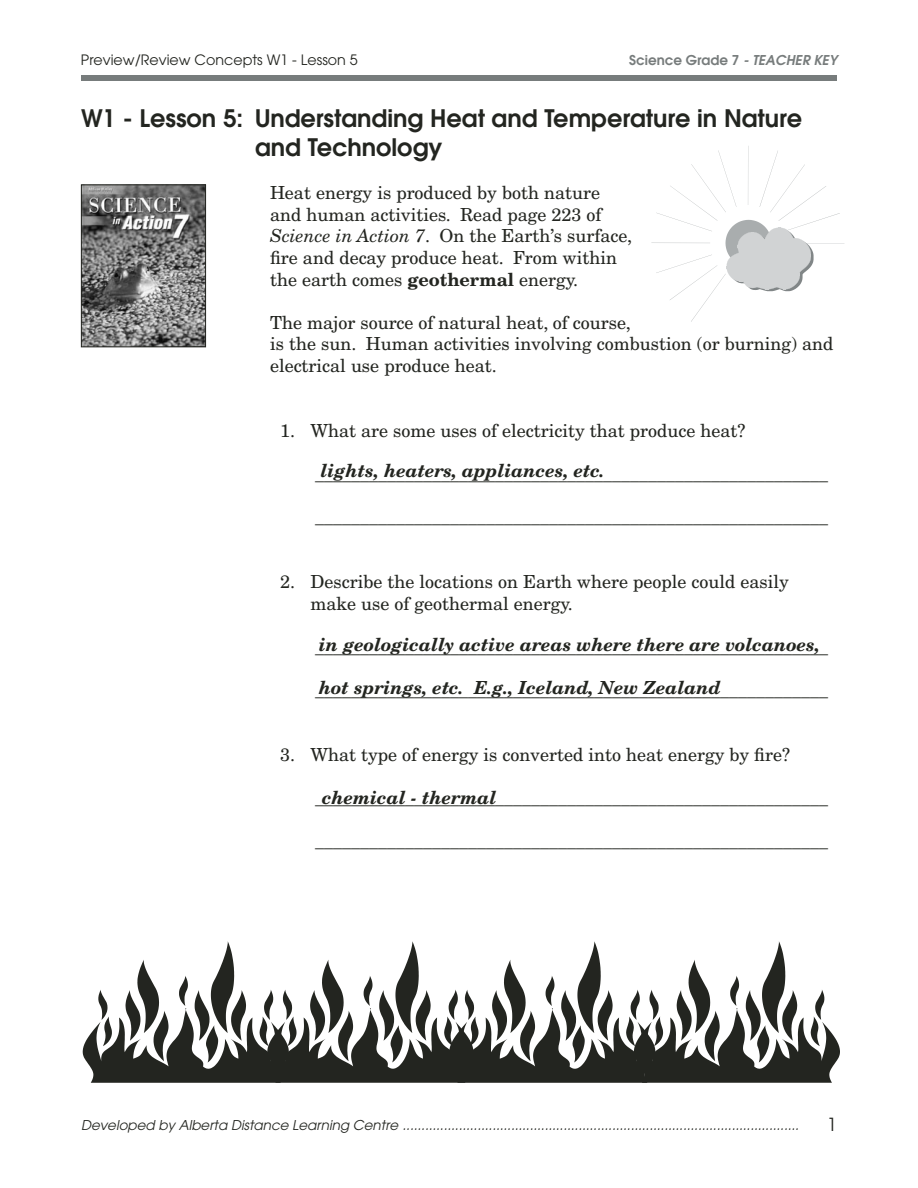
<style>
.page{position:relative;width:918px;height:1188px;background:#fff}
.page>*{position:absolute;margin:0;border:0;box-sizing:border-box;transform-origin:0 0}
.Level_1{font:600 24px/28.8px "Avant Garde";color:#232520}
.Hanging_indent__s{font:18px/21.6px "New Century Schlbk";color:#232520}
.Body_text{font:18px/21.6px "New Century Schlbk";color:#232520}
.indented_answers{font:italic 700 18px "New Century Schlbk";color:#232520}
.Hanging_indent__s-2{font:italic 700 18px "New Century Schlbk";color:#232520}
.t1{font:18px "Avant Garde";color:#232520}
.t2{font:14.25px "Avant Garde";color:#232520}
.t3{font:italic 13.5px "Avant Garde";color:#232520}
.t4{font:600 13.5px "Avant Garde";color:#777c7c}
.s1{font-style:italic}
.s2{font-weight:700}
</style>
<div class="page">
<div style="left:81px;top:75px;width:756px;height:6px;background:#777c7c"></div>
<svg style="left:651px;top:146px;width:193px;height:175px"></svg>
<svg style="left:83px;top:941px;width:757px;height:142px"></svg>
<img style="left:83px;top:186px;width:121px;height:159px">
<div style="left:81px;top:184px;width:125px;height:163px;border:1px solid #232520"></div>
<p class="t2" style="left:81px;top:51px;width:278px">Preview/Review Concepts W1 - Lesson 5</p>
<p class="t4" style="left:629px;top:51px;width:210px">Science Grade 7 <span class="s1">- TEACHER KEY</span></p>
<p class="Level_1" style="left:255px;top:104px;width:549px;text-indent:-174px">W1 - Lesson 5: Understanding Heat and Temperature in Nature and Technology</p>
<p class="Body_text" style="left:270px;top:182px;width:364px">Heat energy is produced by both nature and human activities. Read page 223 of <span class="s1">Science in Action 7</span>. On the Earth’s surface, fire and decay produce heat. From within the earth comes <span class="s2">geothermal</span> energy.</p>
<p class="Body_text" style="left:270px;top:312px;width:565px">The major source of natural heat, of course,<br>is the sun. Human activities involving combustion (or burning) and electrical use produce heat.</p>
<p class="Hanging_indent__s" style="left:280px;top:420px;width:467px">1. What are some uses of electricity that produce heat?</p>
<p class="indented_answers" style="left:321px;top:459px;width:286px">lights, heaters, appliances, etc.</p>
<p class="Hanging_indent__s" style="left:315px;top:463px;width:514px">_________________________________________________________</p>
<p class="Hanging_indent__s" style="left:315px;top:506px;width:514px">_________________________________________________________</p>
<p class="Hanging_indent__s" style="left:310px;top:571px;width:480px;text-indent:-30px">2. Describe the locations on Earth where people could easily make use of geothermal energy.</p>
<p class="indented_answers" style="left:319px;top:633px;width:503px">in geologically active areas where there are volcanoes,</p>
<p class="indented_answers" style="left:319px;top:676px;width:403px">hot springs, etc. E.g., Iceland, New Zealand</p>
<p class="Hanging_indent__s-2" style="left:315px;top:635px;width:514px">_________________________________________________________</p>
<p class="Hanging_indent__s" style="left:315px;top:679px;width:514px">_________________________________________________________</p>
<p class="Hanging_indent__s" style="left:280px;top:744px;width:511px">3. What type of energy is converted into heat energy by fire?</p>
<p class="indented_answers" style="left:322px;top:786px;width:176px">chemical - thermal</p>
<p class="Hanging_indent__s-2" style="left:315px;top:786px;width:514px">_________________________________________________________</p>
<p class="Hanging_indent__s" style="left:315px;top:830px;width:514px">_________________________________________________________</p>
<p class="t3" style="left:81px;top:1117px;width:719px">Developed by Alberta Distance Learning Centre ..........................................................................................................</p>
<p class="t1" style="left:827px;top:1114px;width:11px">1</p>
</div>
